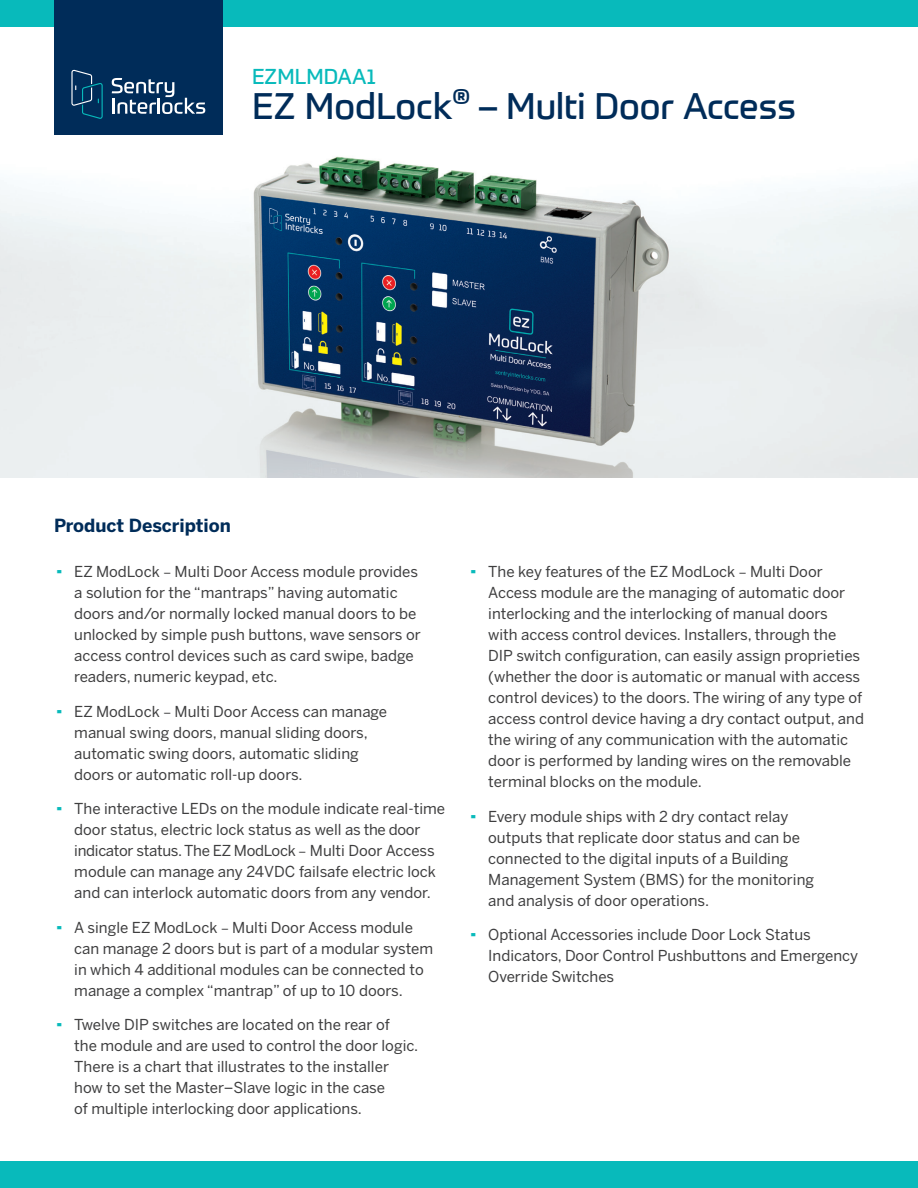
<style>
.page{position:relative;width:918px;height:1188px;background:#fff}
.page>*{position:absolute;margin:0;border:0;box-sizing:border-box;transform-origin:0 0}
.t1{font:36px "Prometo";color:#002c59}
.t2{font:21px "Prometo";color:#08babb}
.t3{font:700 18px "Benton Sans";color:#002c59}
.t4{font:15px/21px "Benton Sans";color:#3e3e3f}
.s1{font-weight:900;font-size:21px;color:#08babb}
.s2{font-size:12px}
</style>
<div class="page">
<img style="left:0;top:156px;width:918px;height:321px">
<div style="left:0;top:0;width:918px;height:27px;background:#08babb"></div>
<div style="left:0;top:1161px;width:918px;height:27px;background:#08babb"></div>
<div style="left:54px;top:0;width:169px;height:135px;background:#002c59"></div>
<svg style="left:112px;top:78px;width:93px;height:36px"></svg>
<svg style="left:71px;top:70px;width:32px;height:49px"></svg>
<p class="t2" style="left:252px;top:63px;width:126px">EZMLMDAA1</p>
<p class="t1" style="left:252px;top:84px;width:546px">EZ ModLock<sup>®</sup> – Multi Door Access</p>
<p class="t3" style="left:54px;top:514px;width:179px">Product Description</p>
<p class="t4" style="left:74px;top:561px;width:348px;text-indent:-20px"><span class="s1">˙</span> EZ ModLock <span class="s2">–</span> Multi Door Access module provides a solution for the “mantraps” having automatic doors and/or normally locked manual doors to be unlocked by simple push buttons, wave sensors or access control devices such as card swipe, badge readers, numeric keypad, etc.</p>
<p class="t4" style="left:74px;top:701px;width:315px;text-indent:-20px"><span class="s1">˙</span> EZ ModLock <span class="s2">–</span> Multi Door Access can manage manual swing doors, manual sliding doors, automatic swing doors, automatic sliding doors or automatic roll-up doors.</p>
<p class="t4" style="left:74px;top:798px;width:372px;text-indent:-20px"><span class="s1">˙</span> The interactive LEDs on the module indicate real-time door status, electric lock status as well as the door indicator status. The EZ ModLock <span class="s2">–</span> Multi Door Access module can manage any 24VDC failsafe electric lock and can interlock automatic doors from any vendor.</p>
<p class="t4" style="left:74px;top:917px;width:361px;text-indent:-20px"><span class="s1">˙</span> A single EZ ModLock <span class="s2">–</span> Multi Door Access module can manage 2 doors but is part of a modular system in which 4 additional modules can be connected to manage a complex “mantrap” of up to 10 doors.</p>
<p class="t4" style="left:74px;top:1014px;width:345px;text-indent:-20px"><span class="s1">˙</span> Twelve DIP switches are located on the rear of<br>the module and are used to control the door logic.<br>There is a chart that illustrates to the installer how to set the Master–Slave logic in the case<br>of multiple interlocking door applications.</p>
<p class="t4" style="left:488px;top:561px;width:377px;text-indent:-20px"><span class="s1">˙</span> The key features of the EZ ModLock <span class="s2">–</span> Multi Door Access module are the managing of automatic door interlocking and the interlocking of manual doors<br>with access control devices. Installers, through the DIP switch configuration, can easily assign proprieties (whether the door is automatic or manual with access control devices) to the doors. The wiring of any type of access control device having a dry contact output, and the wiring of any communication with the automatic door is performed by landing wires on the removable terminal blocks on the module.</p>
<p class="t4" style="left:488px;top:806px;width:327px;text-indent:-20px"><span class="s1">˙</span> Every module ships with 2 dry contact relay outputs that replicate door status and can be connected to the digital inputs of a Building Management System (BMS) for the monitoring and analysis of door operations.</p>
<p class="t4" style="left:488px;top:924px;width:371px;text-indent:-20px"><span class="s1">˙</span> Optional Accessories include Door Lock Status<br>Indicators, Door Control Pushbuttons and Emergency<br>Override Switches</p>
</div>
